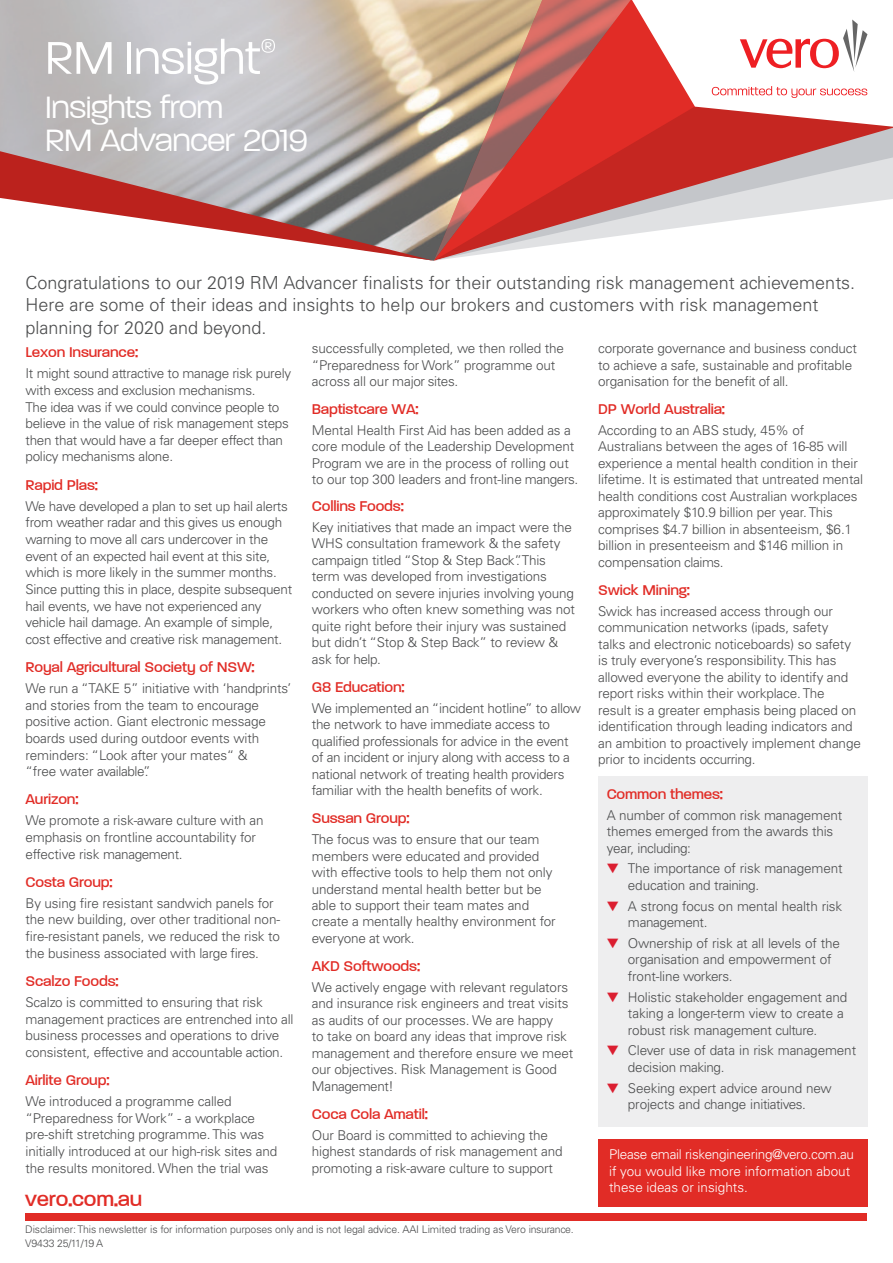
<style>
.page{position:relative;width:893px;height:1263px;background:#fff}
.page>*{position:absolute;margin:0;border:0;box-sizing:border-box;transform-origin:0 0}
.t1{font:300 53.85px "V Paralucent";color:#fff;scale:.96 1}
.t2{font:300 36px/33px "V Paralucent";letter-spacing:-.015em;color:#fff}
.t3{font:500 24px "V Paralucent";letter-spacing:-.01em;color:#e12c26}
.t4{font:300 18px/22.5px "Univers LT Std";color:#4b4c4d}
.t5{font:500 16.5px "V Paralucent";letter-spacing:-.01em;color:#e12c26}
.t6{font:300 13.5px/16.5px "Univers LT Std";letter-spacing:-.01em;color:#4b4c4d}
.t7{font:300 13.5px/16.5px "Univers LT Std";color:#fff}
.t8{font:300 10.5px/14.2px "Univers LT Std";letter-spacing:-.01em;color:#4b4c4d}
.s1{color:#db1e30}
</style>
<div class="page">
<img style="left:0;top:0;width:434px;height:151px">
<svg style="left:0;top:151px;width:434px;height:110px"></svg>
<svg style="left:647px;top:127px;width:246px;height:105px"></svg>
<svg style="left:434px;top:0;width:213px;height:261px;background:#cc6f64"></svg>
<svg style="left:632px;top:0;width:261px;height:127px"></svg>
<div style="left:25px;top:1214px;width:842px;height:7px;background:#e12c26"></div>
<div style="left:598px;top:1139px;width:269px;height:67px;background:#e12c26"></div>
<div style="left:598px;top:776px;width:269px;height:351px;background:#eeeeef"></div>
<svg style="left:262px;top:39px;width:13px;height:14px"></svg>
<h1 class="t1" style="left:45px;top:29px;width:226px">RM Insight</h1>
<h2 class="t2" style="left:45px;top:90px;width:264px">Insights from<br>RM Advancer 2019</h2>
<h3 class="t4" style="left:26px;top:271px;width:831px">Congratulations to our 2019 RM Advancer finalists for their outstanding risk management achievements.<br>Here are some of their ideas and insights to help our brokers and customers with risk management planning for 2020 and beyond.</h3>
<p class="t5" style="left:26px;top:343px;width:114px">Lexon Insurance:</p>
<p class="t6" style="left:26px;top:365px;width:267px">It might sound attractive to manage risk purely with excess and exclusion mechanisms.<br>The idea was if we could convince people to believe in the value of risk management steps then that would have a far deeper effect than policy mechanisms alone.</p>
<p class="t5" style="left:26px;top:476px;width:74px">Rapid Plas:</p>
<p class="t6" style="left:26px;top:497px;width:268px">We have developed a plan to set up hail alerts from weather radar and this gives us enough warning to move all cars undercover in the event of an expected hail event at this site, which is more likely in the summer months.<br>Since putting this in place, despite subsequent hail events, we have not experienced any vehicle hail damage. An example of simple, cost effective and creative risk management.</p>
<p class="t5" style="left:26px;top:658px;width:231px">Royal Agricultural Society of NSW:</p>
<p class="t6" style="left:26px;top:680px;width:267px">We run a “TAKE 5” initiative with ‘handprints’ and stories from the team to encourage positive action. Giant electronic message boards used during outdoor events with reminders: “Look after your mates“ &amp;<br>“free water available”.</p>
<p class="t5" style="left:26px;top:790px;width:54px">Aurizon:</p>
<p class="t6" style="left:26px;top:812px;width:239px">We promote a risk-aware culture with an emphasis on frontline accountability for effective risk management.</p>
<p class="t5" style="left:26px;top:873px;width:88px">Costa Group:</p>
<p class="t6" style="left:26px;top:895px;width:256px">By using fire resistant sandwich panels for the new building, over other traditional non&shy;fire-resistant panels, we reduced the risk to the business associated with large fires.</p>
<p class="t5" style="left:26px;top:972px;width:94px">Scalzo Foods:</p>
<p class="t6" style="left:26px;top:994px;width:270px">Scalzo is committed to ensuring that risk management practices are entrenched into all business processes and operations to drive consistent, effective and accountable action.</p>
<p class="t5" style="left:26px;top:1071px;width:85px">Airlite Group:</p>
<p class="t6" style="left:26px;top:1093px;width:253px">We introduced a programme called “Preparedness for Work” - a workplace pre-shift stretching programme. This was initially introduced at our high-risk sites and the results monitored. When the trial was</p>
<h3 class="t3" style="left:25px;top:1185px;width:119px">vero.com.au</h3>
<p class="t6" style="left:312px;top:340px;width:254px">successfully completed, we then rolled the “Preparedness for Work” programme out across all our major sites.</p>
<p class="t5" style="left:312px;top:400px;width:108px">Baptistcare WA:</p>
<p class="t6" style="left:312px;top:422px;width:268px">Mental Health First Aid has been added as a core module of the Leadership Development Program we are in the process of rolling out to our top 300 leaders and front-line mangers.</p>
<p class="t5" style="left:312px;top:497px;width:93px">Collins Foods:</p>
<p class="t6" style="left:312px;top:519px;width:265px">Key initiatives that made an impact were the WHS consultation framework &amp; the safety campaign titled “Stop &amp; Step Back”. This term was developed from investigations conducted on severe injuries involving young workers who often knew something was not quite right before their injury was sustained but didn’t “Stop &amp; Step Back” to review &amp; ask for help.</p>
<p class="t5" style="left:312px;top:678px;width:94px">G8 Education:</p>
<p class="t6" style="left:312px;top:700px;width:271px">We implemented an “incident hotline” to allow the network to have immediate access to qualified professionals for advice in the event of an incident or injury along with access to a national network of treating health providers familiar with the health benefits of work.</p>
<p class="t5" style="left:312px;top:809px;width:99px">Sussan Group:</p>
<p class="t6" style="left:312px;top:831px;width:245px">The focus was to ensure that our team members were educated and provided with effective tools to help them not only understand mental health better but be able to support their team mates and create a mentally healthy environment for everyone at work.</p>
<p class="t5" style="left:312px;top:957px;width:110px">AKD Softwoods:</p>
<p class="t6" style="left:312px;top:979px;width:263px">We actively engage with relevant regulators and insurance risk engineers and treat visits as audits of our processes. We are happy<br>to take on board any ideas that improve risk management and therefore ensure we meet our objectives. Risk Management is Good Management!</p>
<p class="t5" style="left:312px;top:1105px;width:117px">Coca Cola Amatil:</p>
<p class="t6" style="left:312px;top:1126px;width:252px">Our Board is committed to achieving the highest standards of risk management and promoting a risk-aware culture to support</p>
<p class="t8" style="left:25px;top:1222px;width:550px">Disclaimer: This newsletter is for information purposes only and is not legal advice. AAI Limited trading as Vero insurance.<br>V9433 25/11/19 A</p>
<p class="t6" style="left:598px;top:340px;width:260px">corporate governance and business conduct to achieve a safe, sustainable and profitable organisation for the benefit of all.</p>
<p class="t5" style="left:598px;top:400px;width:128px">DP World Australia:</p>
<p class="t6" style="left:598px;top:422px;width:267px">According to an ABS study, 45% of Australians between the ages of 16-85 will experience a mental health condition in their lifetime. It is estimated that untreated mental health conditions cost Australian workplaces approximately $10.9 billion per year. This comprises $4.7 billion in absenteeism, $6.1 billion in presenteeism and $146 million in compensation claims.</p>
<p class="t5" style="left:598px;top:581px;width:93px">Swick Mining:</p>
<p class="t6" style="left:598px;top:603px;width:264px">Swick has increased access through our communication networks (ipads, safety<br>talks and electronic noticeboards) so safety is truly everyone’s responsibility. This has allowed everyone the ability to identify and report risks within their workplace. The result is a greater emphasis being placed on identification through leading indicators and an ambition to proactively implement change prior to incidents occurring.</p>
<p class="t5" style="left:607px;top:785px;width:118px">Common themes:</p>
<p class="t6" style="left:607px;top:806px;width:237px">A number of common risk management themes emerged from the awards this year, including:</p>
<p class="t6" style="left:628px;top:860px;width:216px;text-indent:-21px"><span class="s1">▼</span> The importance of risk management education and training.</p>
<p class="t6" style="left:628px;top:897px;width:216px;text-indent:-21px"><span class="s1">▼</span> A strong focus on mental health risk management.</p>
<p class="t6" style="left:628px;top:935px;width:214px;text-indent:-21px"><span class="s1">▼</span> Ownership of risk at all levels of the organisation and empowerment of front-line workers.</p>
<p class="t6" style="left:628px;top:988px;width:221px;text-indent:-21px"><span class="s1">▼</span> Holistic stakeholder engagement and taking a longer-term view to create a robust risk management culture.</p>
<p class="t6" style="left:628px;top:1042px;width:230px;text-indent:-21px"><span class="s1">▼</span> Clever use of data in risk management decision making.</p>
<p class="t6" style="left:607px;top:1079px;width:227px;text-align:center"><span class="s1">▼</span> Seeking expert advice around new projects and change initiatives.</p>
<p class="t7" style="left:609px;top:1146px;width:247px">Please email riskengineering@vero.com.au if you would like more information about these ideas or insights.</p>
</div>
